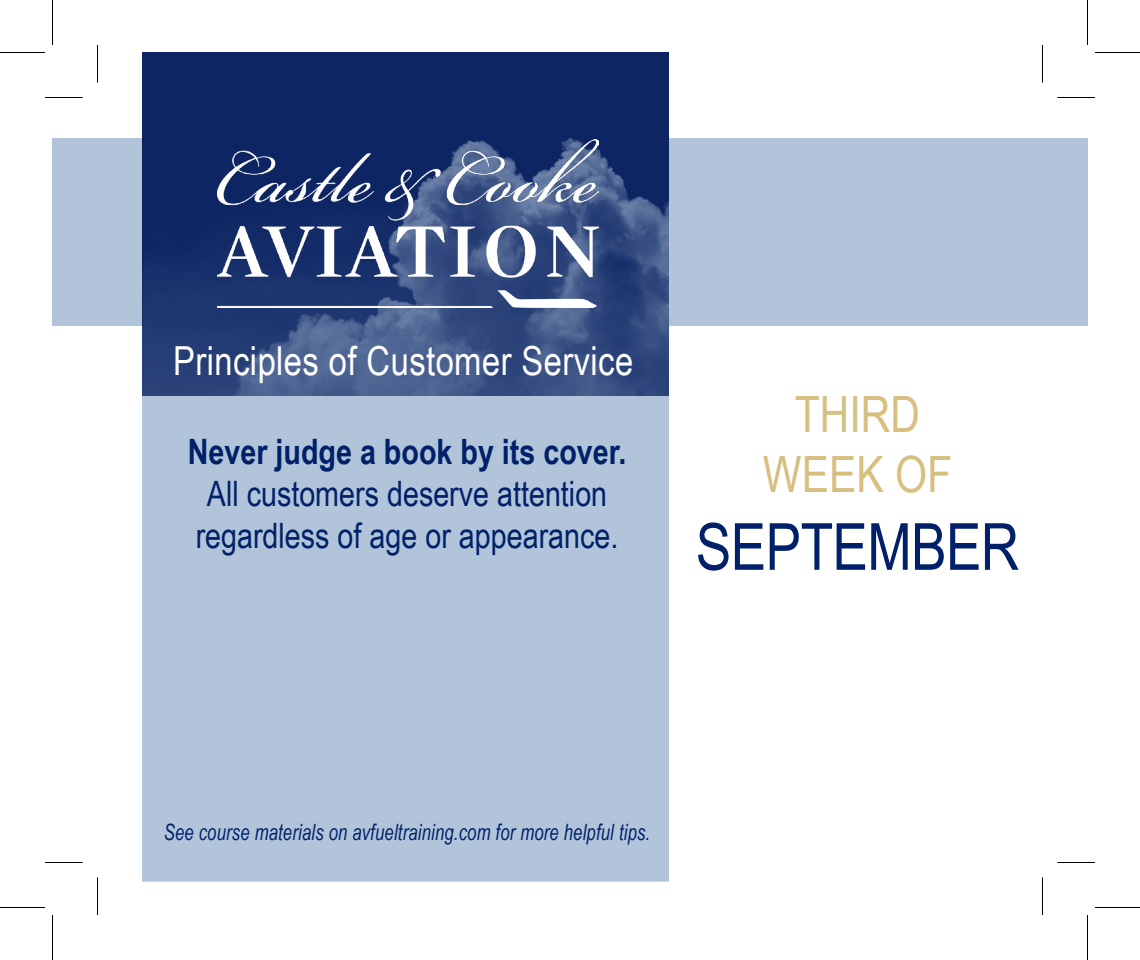
<style>
.page{position:relative;width:1140px;height:960px;background:#fff}
.page>*{position:absolute;margin:0;border:0;box-sizing:border-box;transform-origin:0 0}
.t1{font:65px "Arial Narrow";letter-spacing:-.01em;color:#002169}
.t2{font:50px "Arial Narrow";color:#d6bf7f}
.t3{font:40px "Arial Narrow";letter-spacing:.01em;color:#fff}
.t4{font:35px/42px "Arial Narrow";color:#002169;text-align:center}
.t5{font:700 35px "Arial Narrow";color:#002169}
.t6{font:italic 22.5px "Arial Narrow";letter-spacing:.01em;color:#002169;scale:.9 1}
</style>
<div class="page">
<img style="left:142px;top:52px;width:527px;height:829px">
<img style="left:217px;top:139px;width:381px;height:168px">
<hr style="left:45px;top:97px;width:37px;height:1px;background:#000">
<hr style="left:1058px;top:97px;width:37px;height:1px;background:#000">
<hr style="left:45px;top:862px;width:37px;height:1px;background:#000">
<hr style="left:1058px;top:862px;width:37px;height:1px;background:#000">
<hr style="left:97px;top:45px;width:1px;height:37px;background:#000">
<hr style="left:97px;top:878px;width:1px;height:37px;background:#000">
<hr style="left:1042px;top:45px;width:1px;height:37px;background:#000">
<hr style="left:1042px;top:878px;width:1px;height:37px;background:#000">
<hr style="left:0;top:52px;width:45px;height:1px;background:#000">
<hr style="left:1095px;top:52px;width:45px;height:1px;background:#000">
<hr style="left:0;top:907px;width:45px;height:1px;background:#000">
<hr style="left:1095px;top:907px;width:45px;height:1px;background:#000">
<hr style="left:52px;top:0;width:1px;height:45px;background:#000">
<hr style="left:52px;top:915px;width:1px;height:45px;background:#000">
<hr style="left:1087px;top:0;width:1px;height:45px;background:#000">
<hr style="left:1087px;top:915px;width:1px;height:45px;background:#000">
<h3 class="t3" style="left:173px;top:331px;width:462px">Principles of Customer Service</h3>
<p class="t5" style="left:188px;top:425px;width:440px">Never judge a book by its cover.</p>
<p class="t4" style="left:196px;top:471px;width:424px">All customers deserve attention regardless of age or appearance.</p>
<p class="t2" style="left:795px;top:378px;width:127px">THIRD</p>
<p class="t2" style="left:763px;top:438px;width:191px">WEEK OF</p>
<p class="t1" style="left:696px;top:499px;width:325px">SEPTEMBER</p>
<p class="t6" style="left:164px;top:817px;width:542px">See course materials on avfueltraining.com for more helpful tips.</p>
</div>
